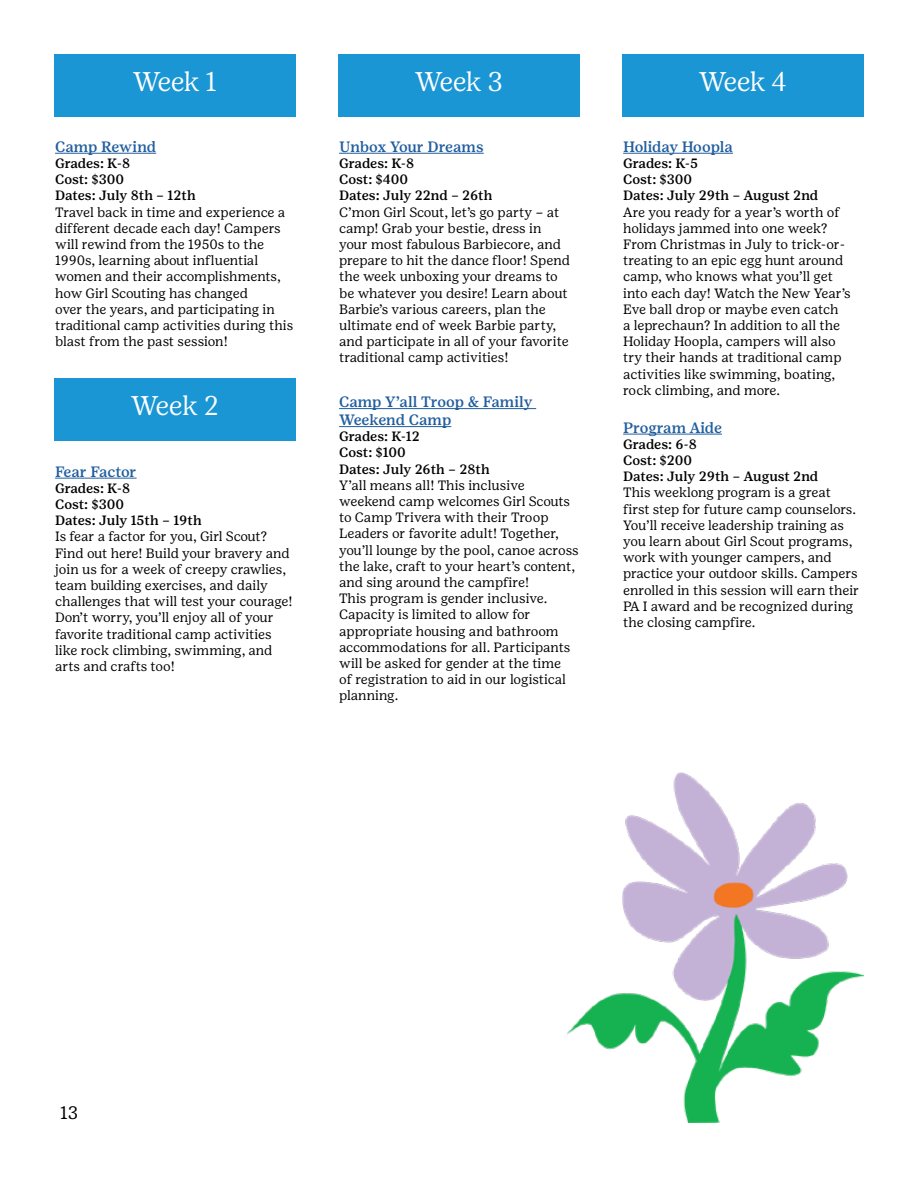
<style>
.page{position:relative;width:918px;height:1188px;background:#fff}
.page>*{position:absolute;margin:0;border:0;box-sizing:border-box;transform-origin:0 0}
.t1{font:300 27px "Girl Scout Display";color:#fff}
.t2{font:18px "Girl Scout Text";color:#000}
.t3{font:500 15px/18px "Girl Scout Text";color:#215e9e}
.t4{font:500 15px "Girl Scout Text";letter-spacing:-.02em;color:#215e9e}
.t5{font:13.5px/16.2px "Girl Scout Text";color:#000}
.t6{font:500 13.5px/16.2px "Girl Scout Text";color:#000}
</style>
<div class="page">
<hr style="left:55px;top:153px;width:101px;height:1px;background:#215e9e">
<hr style="left:339px;top:153px;width:145px;height:1px;background:#215e9e">
<hr style="left:339px;top:408px;width:197px;height:1px;background:#215e9e">
<hr style="left:339px;top:426px;width:112px;height:1px;background:#215e9e">
<hr style="left:623px;top:153px;width:110px;height:1px;background:#215e9e">
<hr style="left:623px;top:434px;width:99px;height:1px;background:#215e9e">
<div style="left:54px;top:54px;width:242px;height:63px;background:#1a96d4"></div>
<hr style="left:55px;top:478px;width:82px;height:1px;background:#215e9e">
<div style="left:54px;top:378px;width:242px;height:63px;background:#1a96d4"></div>
<div style="left:338px;top:54px;width:242px;height:63px;background:#1a96d4"></div>
<div style="left:622px;top:54px;width:242px;height:63px;background:#1a96d4"></div>
<img style="left:568px;top:772px;width:296px;height:350px">
<h1 class="t1" style="left:133px;top:65px;width:85px">Week 1</h1>
<p class="t3" style="left:55px;top:137px;width:103px">Camp Rewind</p>
<p class="t6" style="left:55px;top:155px;width:142px">Grades: K-8<br>Cost: $300<br>Dates: July 8th – 12th</p>
<p class="t5" style="left:55px;top:204px;width:240px">Travel back in time and experience a different decade each day! Campers will rewind from the 1950s to the 1990s, learning about influential women and their accomplishments, how Girl Scouting has changed<br>over the years, and participating in traditional camp activities during this blast from the past session!</p>
<h1 class="t1" style="left:131px;top:389px;width:89px">Week 2</h1>
<p class="t3" style="left:55px;top:462px;width:83px">Fear Factor</p>
<p class="t6" style="left:55px;top:480px;width:148px">Grades: K-8<br>Cost: $300<br>Dates: July 15th – 19th</p>
<p class="t5" style="left:55px;top:528px;width:239px">Is fear a factor for you, Girl Scout?<br>Find out here! Build your bravery and join us for a week of creepy crawlies, team building exercises, and daily challenges that will test your courage!<br>Don’t worry, you’ll enjoy all of your favorite traditional camp activities like rock climbing, swimming, and arts and crafts too!</p>
<h1 class="t1" style="left:415px;top:65px;width:89px">Week 3</h1>
<h1 class="t1" style="left:699px;top:65px;width:89px">Week 4</h1>
<p class="t3" style="left:339px;top:137px;width:146px">Unbox Your Dreams</p>
<p class="t6" style="left:339px;top:155px;width:155px">Grades: K-8<br>Cost: $400<br>Dates: July 22nd – 26th</p>
<p class="t5" style="left:339px;top:204px;width:233px">C’mon Girl Scout, let’s go party – at camp! Grab your bestie, dress in your most fabulous Barbiecore, and prepare to hit the dance floor! Spend the week unboxing your dreams to be whatever you desire! Learn about Barbie’s various careers, plan the ultimate end of week Barbie party, and participate in all of your favorite traditional camp activities!</p>
<p class="t3" style="left:339px;top:393px;width:195px">Camp Y’all Troop &amp; Family<br>Weekend Camp</p>
<p class="t6" style="left:339px;top:428px;width:152px">Grades: K-12<br>Cost: $100<br>Dates: July 26th – 28th</p>
<p class="t5" style="left:339px;top:477px;width:241px">Y’all means all! This inclusive weekend camp welcomes Girl Scouts to Camp Trivera with their Troop Leaders or favorite adult! Together, you’ll lounge by the pool, canoe across the lake, craft to your heart’s content, and sing around the campfire!<br>This program is gender inclusive.<br>Capacity is limited to allow for appropriate housing and bathroom accommodations for all. Participants will be asked for gender at the time<br>of registration to aid in our logistical planning.</p>
<p class="t4" style="left:623px;top:137px;width:111px">Holiday Hoopla</p>
<p class="t6" style="left:623px;top:155px;width:197px">Grades: K-5<br>Cost: $300<br>Dates: July 29th – August 2nd</p>
<p class="t5" style="left:623px;top:204px;width:229px">Are you ready for a year’s worth of holidays jammed into one week?<br>From Christmas in July to trick-or&shy;treating to an epic egg hunt around camp, who knows what you’ll get into each day! Watch the New Year’s Eve ball drop or maybe even catch<br>a leprechaun? In addition to all the Holiday Hoopla, campers will also try their hands at traditional camp activities like swimming, boating, rock climbing, and more.</p>
<p class="t3" style="left:623px;top:418px;width:100px">Program Aide</p>
<p class="t6" style="left:623px;top:436px;width:197px">Grades: 6-8<br>Cost: $200<br>Dates: July 29th – August 2nd</p>
<p class="t5" style="left:623px;top:484px;width:238px">This weeklong program is a great first step for future camp counselors.<br>You’ll receive leadership training as you learn about Girl Scout programs, work with younger campers, and practice your outdoor skills. Campers enrolled in this session will earn their PA I award and be recognized during the closing campfire.</p>
<h2 class="t2" style="left:60px;top:1101px;width:20px">13</h2>
</div>
